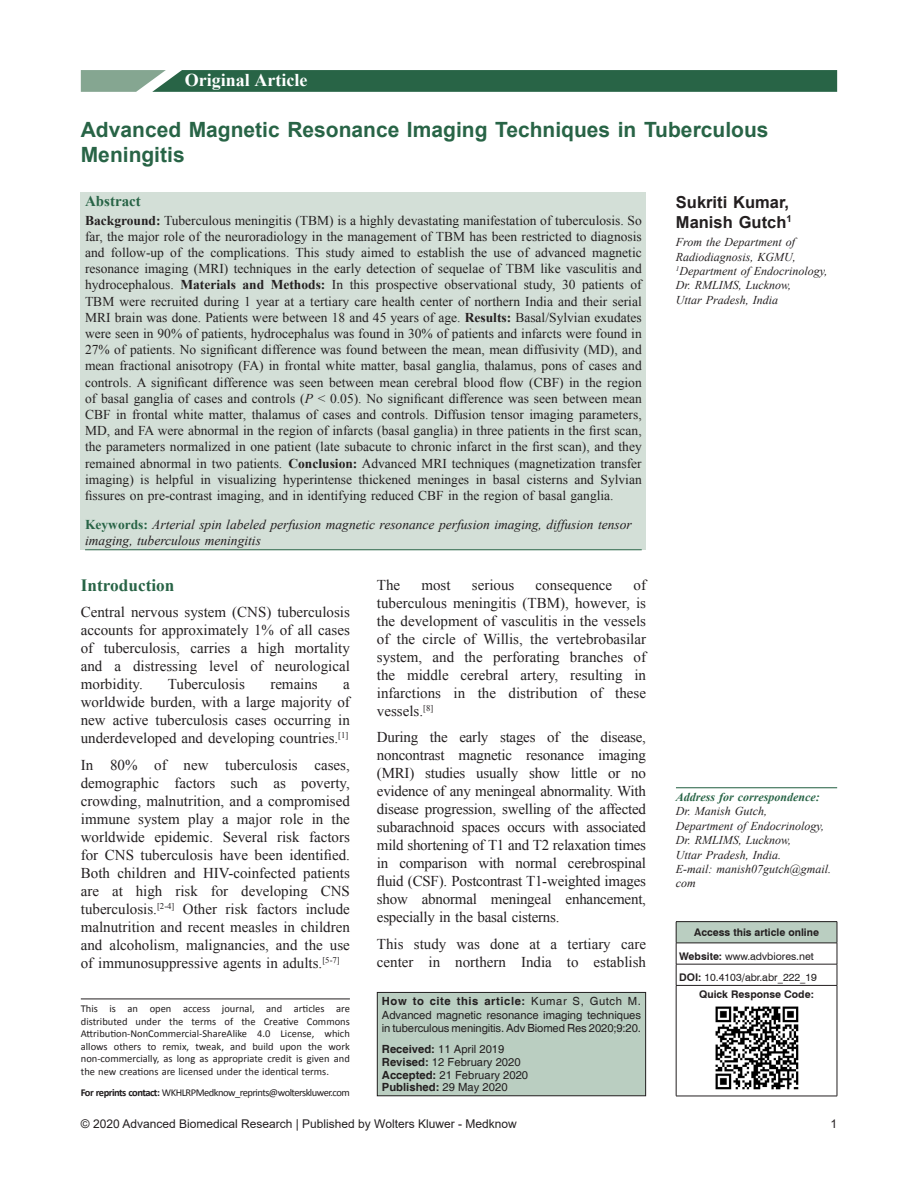
<style>
.page{position:relative;width:918px;height:1188px;background:#fff}
.page>*{position:absolute;margin:0;border:0;box-sizing:border-box;transform-origin:0 0}
.AT{font:700 21px/25.2px "Arial";color:#286446}
.AH{font:700 18px "Times New Roman";color:#fff}
.t1{font:700 17.25px "Times New Roman";color:#286446}
.AU{font:700 16.5px/19.5px "Arial";color:#231f20}
.TX{font:15px/18px "Times New Roman";color:#231f20;text-align:justify}
.ABSH{font:700 15px "Times New Roman";color:#286446}
.ABS{font:13.5px/16.2px "Times New Roman";color:#231f20;text-align:justify}
.KWD{font:italic 13.5px/16.2px "Times New Roman";color:#231f20}
.ADD{font:italic 12px/14.4px "Times New Roman";color:#231f20}
.AFF{font:italic 12px/14.4px "Times New Roman";color:#231f20}
.t2{font:12px "Arial";color:#231f20}
.HTC{font:11.25px/13.5px "Helvetica";letter-spacing:-.01em;color:#231f20;text-align:justify}
.HIS{font:11.25px "Helvetica";color:#231f20}
.HIS-2{font:700 11.25px "Helvetica";color:#231f20}
.OS{font:10.5px/12.6px "Calibri";letter-spacing:-.01em;color:#211d1e;text-align:justify}
.OS-2{font:10.5px "Calibri";letter-spacing:-.05em;color:#211d1e}
.DOI{font:10.5px "Swiss 721 BT";color:#231f20}
.Website{font:10.5px "Swiss 721 BT";color:#231f20}
.ATAO{font:700 10.5px "Swiss 721 BT";color:#231f20}
.QRC{font:700 10.5px "Swiss 721 BT";color:#231f20}
.s1{font-weight:700}
.s2{font-style:italic}
.s3{font-weight:700;font-style:normal;color:#286446}
.s4{font-weight:400}
.s5{font-weight:700;color:#286446}
</style>
<div class="page">
<hr style="left:676px;top:787px;width:161px;height:1px;background:#286446">
<div style="left:81px;top:192px;width:565px;height:357px;background:#d3dfd7"></div>
<hr style="left:85px;top:549px;width:557px;height:1px;background:#286446">
<svg style="left:81px;top:70px;width:756px;height:22px;background:#376e52"></svg>
<div style="left:377px;top:992px;width:269px;height:104px;background:#bacec1"></div>
<div style="left:377px;top:992px;width:269px;height:104px;border:1px solid #231f20"></div>
<div style="left:676px;top:922px;width:161px;height:21px;background:#bacec1"></div>
<hr style="left:676px;top:943px;width:161px;height:1px;background:#231f20">
<hr style="left:676px;top:964px;width:161px;height:1px;background:#231f20">
<hr style="left:676px;top:985px;width:161px;height:1px;background:#231f20">
<hr style="left:676px;top:921px;width:161px;height:1px;background:#231f20">
<svg style="left:676px;top:922px;width:1px;height:63px"></svg>
<svg style="left:837px;top:922px;width:1px;height:63px"></svg>
<hr style="left:676px;top:986px;width:1px;height:110px;background:#231f20">
<hr style="left:837px;top:986px;width:1px;height:110px;background:#231f20">
<hr style="left:676px;top:1096px;width:161px;height:1px;background:#231f20">
<img style="left:715px;top:1006px;width:84px;height:84px">
<hr style="left:81px;top:999px;width:269px;height:1px;background:#231f20">
<p class="AH" style="left:185px;top:67px;width:124px">Original Article</p>
<p class="AT" style="left:81px;top:117px;width:689px">Advanced Magnetic Resonance Imaging Techniques in Tuberculous<br>Meningitis</p>
<p class="ABSH" style="left:85px;top:190px;width:57px">Abstract</p>
<p class="ABS" style="left:85px;top:212px;width:558px"><span class="s1">Background:</span> Tuberculous meningitis (TBM) is a highly devastating manifestation of tuberculosis. So far, the major role of the neuroradiology in the management of TBM has been restricted to diagnosis and follow‑up of the complications. This study aimed to establish the use of advanced magnetic resonance imaging (MRI) techniques in the early detection of sequelae of TBM like vasculitis and hydrocephalous. <span class="s1">Materials and Methods:</span> In this prospective observational study, 30 patients of TBM were recruited during 1 year at a tertiary care health center of northern India and their serial MRI brain was done. Patients were between 18 and 45 years of age. <span class="s1">Results:</span> Basal/Sylvian exudates were seen in 90% of patients, hydrocephalus was found in 30% of patients and infarcts were found in 27% of patients. No significant difference was found between the mean, mean diffusivity (MD), and mean fractional anisotropy (FA) in frontal white matter, basal ganglia, thalamus, pons of cases and controls. A significant difference was seen between mean cerebral blood flow (CBF) in the region of basal ganglia of cases and controls (<span class="s2">P</span> &lt; 0.05). No significant difference was seen between mean CBF in frontal white matter, thalamus of cases and controls. Diffusion tensor imaging parameters, MD, and FA were abnormal in the region of infarcts (basal ganglia) in three patients in the first scan, the parameters normalized in one patient (late subacute to chronic infarct in the first scan), and they remained abnormal in two patients. <span class="s1">Conclusion:</span> Advanced MRI techniques (magnetization transfer imaging) is helpful in visualizing hyperintense thickened meninges in basal cisterns and Sylvian fissures on pre‑contrast imaging, and in identifying reduced CBF in the region of basal ganglia.</p>
<p class="KWD" style="left:85px;top:516px;width:548px"><span class="s3">Keywords:</span> Arterial spin labeled perfusion magnetic resonance perfusion imaging, diffusion tensor imaging, tuberculous meningitis</p>
<h1 class="t1" style="left:81px;top:573px;width:95px">Introduction</h1>
<p class="TX" style="left:81px;top:603px;width:271px">Central nervous system (CNS) tuberculosis accounts for approximately 1% of all cases of tuberculosis, carries a high mortality and a distressing level of neurological morbidity.</p>
<p class="TX" style="left:168px;top:675px;width:78px">Tuberculosis</p>
<p class="TX" style="left:270px;top:675px;width:49px">remains</p>
<p class="TX" style="left:81px;top:675px;width:271px;text-indent:262px">a worldwide burden, with a large majority of new active tuberculosis cases occurring in underdeveloped and developing countries.<sup>[1]</sup></p>
<p class="TX" style="left:81px;top:755px;width:271px">In 80% of new tuberculosis cases, demographic factors such as poverty, crowding, malnutrition, and a compromised immune system play a major role in the worldwide epidemic. Several risk factors for CNS tuberculosis have been identified.<br>Both children and HIV‑coinfected patients are at high risk for developing CNS tuberculosis.<sup>[2‑4]</sup> Other risk factors include malnutrition and recent measles in children and alcoholism, malignancies, and the use of immunosuppressive agents in adults.<sup>[5‑7]</sup></p>
<p class="OS" style="left:81px;top:1002px;width:271px">This is an open access journal, and articles are distributed under the terms of the Creative Commons Attribution‑NonCommercial‑ShareAlike 4.0 License, which allows others to remix, tweak, and build upon the work non‑commercially, as long as appropriate credit is given and the new creations are licensed under the identical terms.</p>
<p class="OS-2" style="left:81px;top:1085px;width:270px"><span class="s1">For reprints contact:</span> WKHLRPMedknow_reprints@wolterskluwer.com</p>
<p class="TX" style="left:377px;top:575px;width:25px">The</p>
<p class="TX" style="left:421px;top:575px;width:31px">most</p>
<p class="TX" style="left:472px;top:575px;width:44px">serious</p>
<p class="TX" style="left:536px;top:575px;width:78px">consequence</p>
<p class="TX" style="left:377px;top:575px;width:271px;text-indent:257px">of tuberculous meningitis (TBM), however, is the development of vasculitis in the vessels of the circle of Willis, the vertebrobasilar system, and the perforating branches of the middle cerebral artery, resulting in infarctions in the distribution of these vessels.<sup>[8]</sup></p>
<p class="TX" style="left:377px;top:728px;width:271px">During the early stages of the disease, noncontrast magnetic resonance imaging (MRI) studies usually show little or no evidence of any meningeal abnormality. With disease progression, swelling of the affected subarachnoid spaces occurs with associated mild shortening of T1 and T2 relaxation times in comparison with normal cerebrospinal fluid (CSF). Postcontrast T1‑weighted images show abnormal meningeal enhancement, especially in the basal cisterns.</p>
<p class="TX" style="left:377px;top:934px;width:271px">This study was done at a tertiary care center in northern India to establish</p>
<p class="HTC" style="left:382px;top:995px;width:261px"><span class="s1">How to cite this article:</span> Kumar S, Gutch M.<br>Advanced magnetic resonance imaging techniques in tuberculous meningitis. Adv Biomed Res 2020;9:20.</p>
<p class="HIS" style="left:382px;top:1043px;width:124px"><span class="s1">Received:</span> 11 April 2019</p>
<p class="HIS" style="left:382px;top:1055px;width:140px"><span class="s1">Revised:</span> 12 February 2020</p>
<p class="HIS" style="left:382px;top:1068px;width:148px"><span class="s1">Accepted:</span> 21 February 2020</p>
<p class="HIS-2" style="left:382px;top:1080px;width:127px">Published: <span class="s4">29 May 2020</span></p>
<p class="AU" style="left:676px;top:193px;width:117px">Sukriti Kumar,<br>Manish Gutch<sup>1</sup></p>
<p class="AFF" style="left:676px;top:235px;width:153px">From the Department of<br>Radiodiagnosis, KGMU,<br><sup>1</sup>Department of Endocrinology,<br>Dr. RMLIMS, Lucknow,<br>Uttar Pradesh, India</p>
<p class="ADD" style="left:676px;top:790px;width:157px"><span class="s5">Address for correspondence:<br></span>Dr. Manish Gutch,<br>Department of Endocrinology,<br>Dr. RMLIMS, Lucknow,<br>Uttar Pradesh, India.<br>E‑mail: manish07gutch@gmail. com</p>
<p class="ATAO" style="left:694px;top:925px;width:126px">Access this article online</p>
<p class="Website" style="left:679px;top:949px;width:136px"><span class="s1">Website:</span> www.advbiores.net</p>
<p class="DOI" style="left:679px;top:970px;width:139px"><span class="s1">DOI:</span> 10.4103/abr.abr_222_19</p>
<p class="QRC" style="left:699px;top:987px;width:116px">Quick Response Code:</p>
<p class="t2" style="left:81px;top:1116px;width:437px">© 2020 Advanced Biomedical Research | Published by Wolters Kluwer - Medknow</p>
<p class="t2" style="left:830px;top:1116px;width:8px">1</p>
</div>
